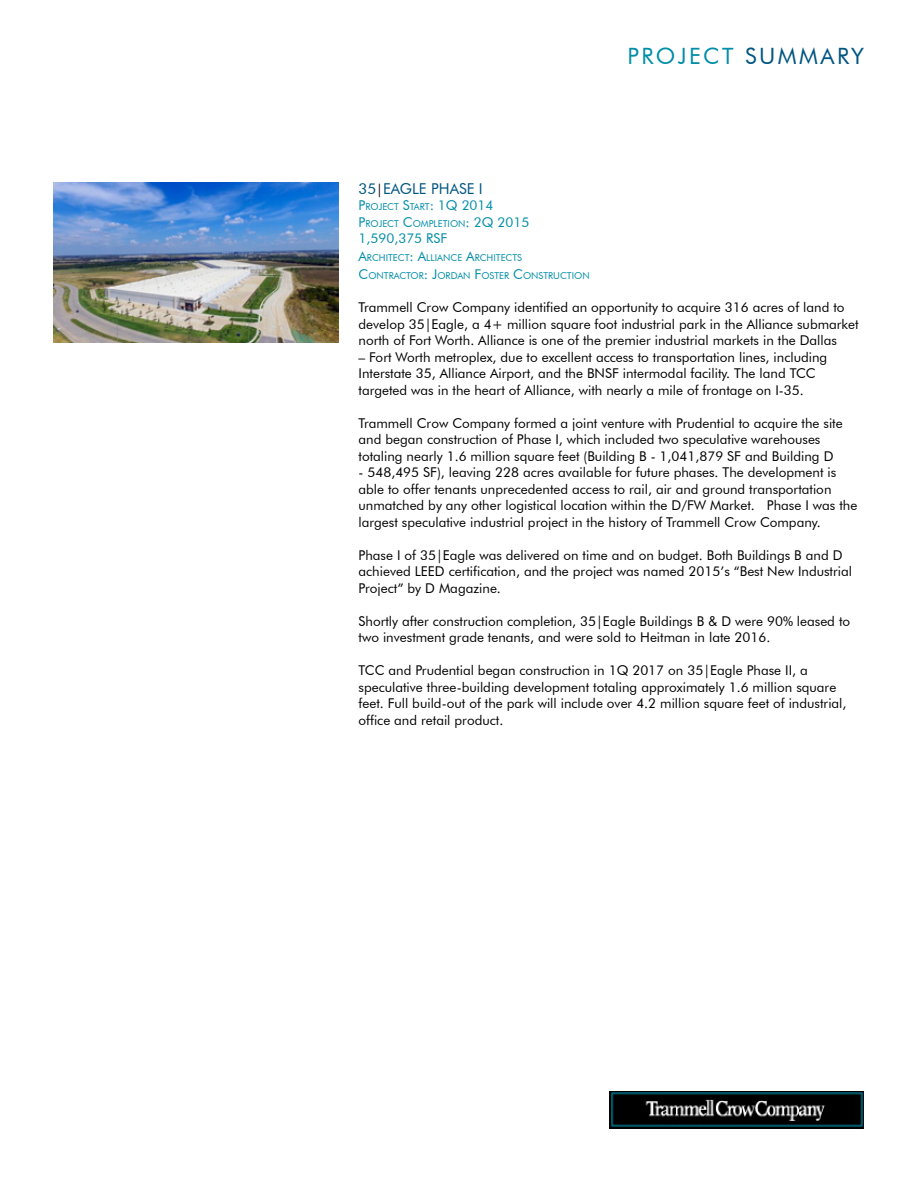
<style>
.page{position:relative;width:918px;height:1188px;background:#fff}
.page>*{position:absolute;margin:0;border:0;box-sizing:border-box;transform-origin:0 0}
.t1{font:22.5px "Futura BT";letter-spacing:.11em;color:#008da8}
.t2{font:15px "Futura BT";color:#005581}
.t3{font:13.5px/16.5px "Futura BT";color:#000}
.t4{font:13.5px "Futura BT";color:#008da8}
.t5{font:9.45px/16.5px "Futura BT";color:#008da8}
.s1{color:#005581}
.s2{font-size:13.5px;color:#000}
.s3{font-size:13.5px}
</style>
<div class="page">
<img style="left:609px;top:1091px;width:255px;height:37px">
<img style="left:54px;top:182px;width:284px;height:160px">
<h1 class="t1" style="left:627px;top:42px;width:238px">PROJECT <span class="s1">SUMMARY</span></h1>
<p class="t2" style="left:359px;top:179px;width:126px">35<span class="s2">|</span>EAGLE PHASE I</p>
<p class="t5" style="left:359px;top:199px;width:172px"><span class="s3">P</span>ROJECT <span class="s3">S</span>TART<span class="s3">: 1Q 2014<br>P</span>ROJECT <span class="s3">C</span>OMPLETION<span class="s3">: 2Q 2015</span></p>
<p class="t4" style="left:359px;top:230px;width:90px">1,590,375 RSF</p>
<p class="t5" style="left:359px;top:249px;width:233px;line-height:18px"><span class="s3">A</span>RCHITECT<span class="s3">: A</span>LLIANCE <span class="s3">A</span>RCHITECTS<br><span class="s3">C</span> ONTRACTOR<span class="s3">: J</span>ORDAN <span class="s3">F</span>OSTER <span class="s3">C</span> ONSTRUCTION</p>
<p class="t3" style="left:359px;top:299px;width:502px">Trammell Crow Company identified an opportunity to acquire 316 acres of land to develop 35|Eagle, a 4+ million square foot industrial park in the Alliance submarket north of Fort Worth. Alliance is one of the premier industrial markets in the Dallas</p>
<p class="t3" style="left:359px;top:349px;width:470px">– Fort Worth metroplex, due to excellent access to transportation lines, including<br>Interstate 35, Alliance Airport, and the BNSF intermodal facility. The land TCC targeted was in the heart of Alliance, with nearly a mile of frontage on I-35.</p>
<p class="t3" style="left:359px;top:415px;width:486px">Trammell Crow Company formed a joint venture with Prudential to acquire the site and began construction of Phase I, which included two speculative warehouses totaling nearly 1.6 million square feet (Building B - 1,041,879 SF and Building D</p>
<p class="t3" style="left:359px;top:464px;width:500px">- 548,495 SF), leaving 228 acres available for future phases. The development is able to offer tenants unprecedented access to rail, air and ground transportation unmatched by any other logistical location within the D/FW Market. Phase I was the largest speculative industrial project in the history of Trammell Crow Company.</p>
<p class="t3" style="left:359px;top:547px;width:495px">Phase I of 35|Eagle was delivered on time and on budget. Both Buildings B and D achieved LEED certification, and the project was named 2015’s “Best New Industrial<br>Project” by D Magazine.</p>
<p class="t3" style="left:359px;top:613px;width:493px">Shortly after construction completion, 35|Eagle Buildings B &amp; D were 90% leased to two investment grade tenants, and were sold to Heitman in late 2016.</p>
<p class="t3" style="left:359px;top:662px;width:489px">TCC and Prudential began construction in 1Q 2017 on 35|Eagle Phase II, a speculative three-building development totaling approximately 1.6 million square feet. Full build-out of the park will include over 4.2 million square feet of industrial, office and retail product.</p>
</div>
